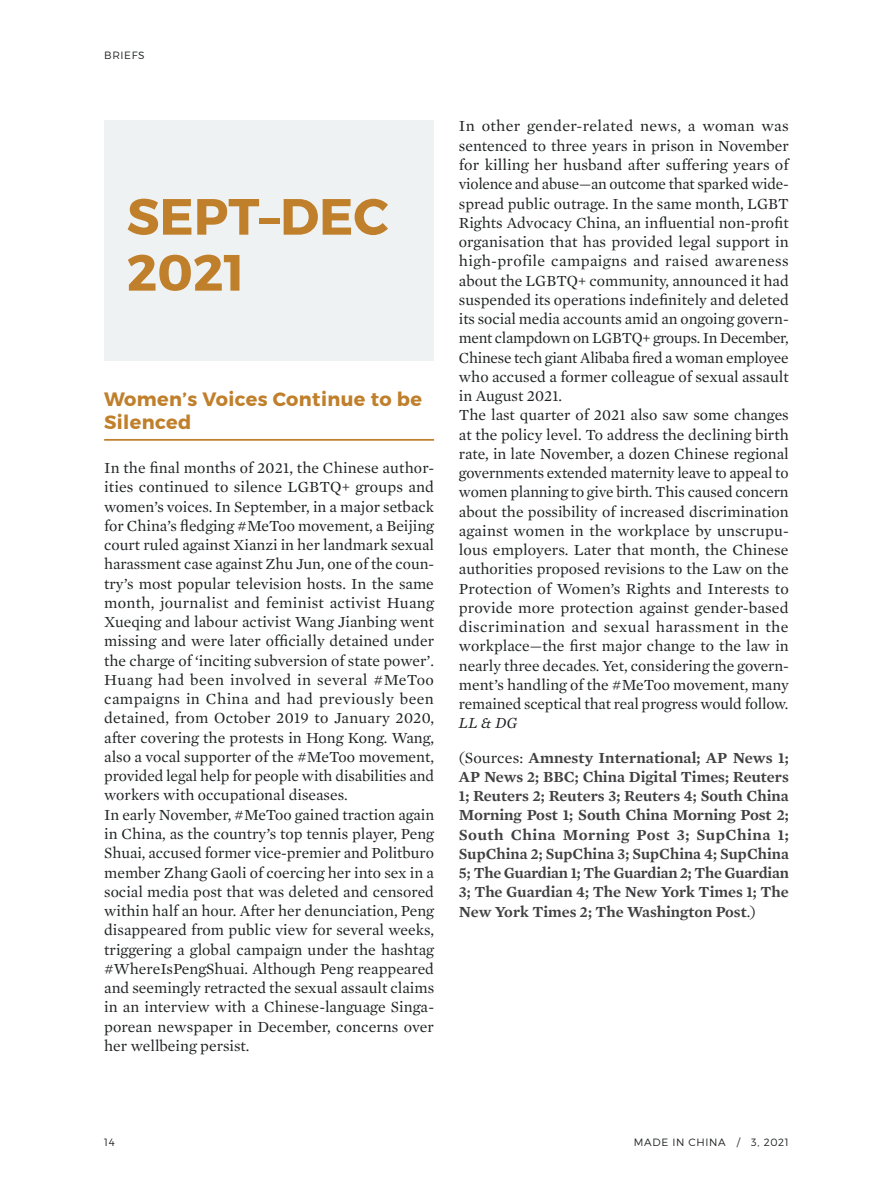
<style>
.page{position:relative;width:893px;height:1191px;background:#fff}
.page>*{position:absolute;margin:0;border:0;box-sizing:border-box;transform-origin:0 0}
.t1{font:700 50.93px/56px "Montserrat";color:#c07f2b}
.Brief_Title{font:700 19.25px/22.8px "Montserrat";letter-spacing:.02em;color:#c07f2b}
.Brief_Text{font:15.75px/19.2px "Mercury Text G1 Roman";color:#1f2223;text-align:justify}
.Brief_Sources{font:600 15.75px/19.2px "Mercury Text G1";color:#414042;text-align:justify}
.t2{font:300 10.5px "Montserrat";letter-spacing:.06em;color:#1f2223}
.s1{font-family:"Mercury Text G1";font-style:italic}
.s2{font-family:"Mercury Text G1 Roman";font-weight:400;color:#1f2223}
</style>
<div class="page">
<div style="left:104px;top:120px;width:330px;height:241px;background:#eff2f2"></div>
<hr style="left:104px;top:439px;width:330px;height:2px;background:#c07f2b">
<p class="t2" style="left:104px;top:49px;width:42px">BRIEFS</p>
<p class="t1" style="left:127px;top:189px;width:263px">SEPT–DEC<br>2021</p>
<p class="Brief_Title" style="left:104px;top:388px;width:319px">Women’s Voices Continue to be<br>Silenced</p>
<p class="Brief_Text" style="left:104px;top:458px;width:332px">In the final months of 2021, the Chinese author&shy;ities continued to silence LGBTQ+ groups and women’s voices. In September, in a major setback for China’s fledging #MeToo movement, a Beijing court ruled against Xianzi in her landmark sexual harassment case against Zhu Jun, one of the coun&shy;try’s most popular television hosts. In the same month, journalist and feminist activist Huang Xueqing and labour activist Wang Jianbing went missing and were later officially detained under the charge of ‘inciting subversion of state power’.<br>Huang had been involved in several #MeToo campaigns in China and had previously been detained, from October 2019 to January 2020, after covering the protests in Hong Kong. Wang, also a vocal supporter of the #MeToo movement, provided legal help for people with disabilities and workers with occupational diseases.</p>
<p class="Brief_Text" style="left:104px;top:805px;width:332px">In early November, #MeToo gained traction again in China, as the country’s top tennis player, Peng Shuai, accused former vice-premier and Politburo member Zhang Gaoli of coercing her into sex in a social media post that was deleted and censored within half an hour. After her denunciation, Peng disappeared from public view for several weeks, triggering a global campaign under the hashtag #WhereIsPengShuai. Although Peng reappeared and seemingly retracted the sexual assault claims in an interview with a Chinese-language Singa&shy;porean newspaper in December, concerns over her wellbeing persist.</p>
<p class="Brief_Text" style="left:459px;top:117px;width:331px">In other gender-related news, a woman was sentenced to three years in prison in November for killing her husband after suffering years of violence and abuse—an outcome that sparked wide&shy;spread public outrage. In the same month, LGBT Rights Advocacy China, an influential non-profit organisation that has provided legal support in high-profile campaigns and raised awareness about the LGBTQ+ community, announced it had suspended its operations indefinitely and deleted its social media accounts amid an ongoing govern&shy;ment clampdown on LGBTQ+ groups. In December, Chinese tech giant Alibaba fired a woman employee who accused a former colleague of sexual assault in August 2021.</p>
<p class="Brief_Text" style="left:459px;top:405px;width:331px">The last quarter of 2021 also saw some changes at the policy level. To address the declining birth rate, in late November, a dozen Chinese regional governments extended maternity leave to appeal to women planning to give birth. This caused concern about the possibility of increased discrimination against women in the workplace by unscrupu&shy;lous employers. Later that month, the Chinese authorities proposed revisions to the Law on the Protection of Women’s Rights and Interests to provide more protection against gender-based discrimination and sexual harassment in the workplace—the first major change to the law in nearly three decades. Yet, considering the govern&shy;ment’s handling of the #MeToo movement, many remained sceptical that real progress would follow.<br><span class="s1">LL &amp; DG</span></p>
<p class="Brief_Sources" style="left:459px;top:747px;width:331px"><span class="s2">(Sources:</span> Amnesty International; AP News 1; AP News 2; BBC; China Digital Times; Reuters 1; Reuters 2; Reuters 3; Reuters 4; South China Morning Post 1; South China Morning Post 2; South China Morning Post 3; SupChina 1; SupChina 2; SupChina 3; SupChina 4; SupChina 5; The Guardian 1; The Guardian 2; The Guardian 3; The Guardian 4; The New York Times 1; The New York Times 2; The Washington Post<span class="s2">.)</span></p>
<p class="t2" style="left:104px;top:1135px;width:12px">14</p>
<p class="t2" style="left:634px;top:1135px;width:156px">MADE IN CHINA / 3, 2021</p>
</div>
